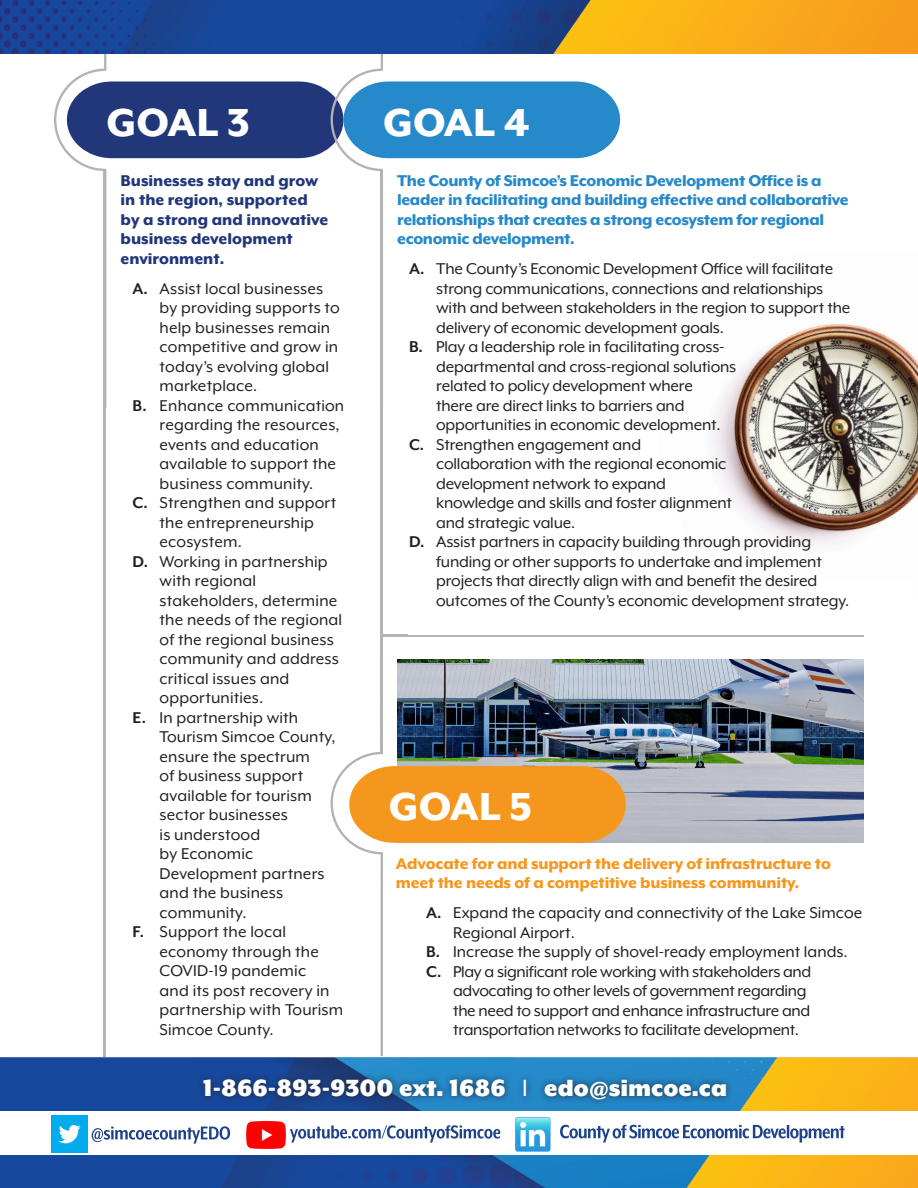
<style>
.page{position:relative;width:918px;height:1188px;background:#fff}
.page>*{position:absolute;margin:0;border:0;box-sizing:border-box;transform-origin:0 0}
.t1{font:800 45px "Mr Eaves XL Mod OT";color:#fff}
.t2{font:900 27px "Mr Eaves XL Mod OT";color:#fff}
.t3{font:18px/19.5px "Mr Eaves XL Mod OT";letter-spacing:-.01em;color:#231f20}
.t4{font:18px/19.5px "Mr Eaves XL Mod OT";letter-spacing:.01em;color:#231f20}
.t5{font:800 18px/19.5px "Mr Eaves XL Mod OT";letter-spacing:-.02em;color:#2689c9}
.t6{font:800 18px/19.5px "Mr Eaves XL Mod OT";color:#213779}
.t7{font:800 18px/19.5px "Mr Eaves XL Mod OT";letter-spacing:-.01em;color:#f6971d}
.s1{font-weight:700}
.s2{font-weight:400}
</style>
<div class="page">
<img style="left:0;top:1057px;width:918px;height:131px">
<div style="left:0;top:1111px;width:918px;height:44px;background:#fff"></div>
<img style="left:397px;top:660px;width:467px;height:183px">
<img style="left:711px;top:323px;width:207px;height:223px">
<hr style="left:380px;top:169px;width:3px;height:585px;background:#b3b3b5">
<svg style="left:54px;top:54px;width:566px;height:354px"></svg>
<svg style="left:331px;top:696px;width:295px;height:376px"></svg>
<img style="left:0;top:0;width:918px;height:54px">
<div style="left:196px;top:1072px;width:537px;height:35px;background:#231f20;opacity:.75"></div>
<hr style="left:103px;top:170px;width:3px;height:887px;background:#b3b3b5">
<hr style="left:380px;top:634px;width:484px;height:3px;background:#b3b3b5">
<svg style="left:290px;top:1125px;width:210px;height:18px"></svg>
<svg style="left:92px;top:1126px;width:138px;height:18px"></svg>
<img style="left:52px;top:1116px;width:36px;height:36px">
<img style="left:246px;top:1121px;width:39px;height:28px">
<img style="left:515px;top:1116px;width:36px;height:36px">
<svg style="left:560px;top:1125px;width:285px;height:18px"></svg>
<p class="t1" style="left:106px;top:100px;width:145px">GOAL 3</p>
<p class="t1" style="left:383px;top:100px;width:148px">GOAL 4</p>
<p class="t6" style="left:121px;top:171px;width:209px">Businesses stay and grow in the region, supported by a strong and innovative business development environment.</p>
<p class="t4" style="left:160px;top:279px;width:182px;text-indent:-27px"><span class="s1">A.</span> Assist local businesses by providing supports to help businesses remain competitive and grow in today’s evolving global marketplace.</p>
<p class="t4" style="left:160px;top:396px;width:186px;text-indent:-27px"><span class="s1">B.</span> Enhance communication regarding the resources, events and education available to support the business community.</p>
<p class="t4" style="left:160px;top:493px;width:178px;text-indent:-27px"><span class="s1">C.</span> Strengthen and support the entrepreneurship ecosystem.</p>
<p class="t4" style="left:160px;top:552px;width:184px;text-indent:-27px"><span class="s1">D.</span> Working in partnership with regional stakeholders, determine the needs of the regional of the regional business community and address critical issues and opportunities.</p>
<p class="t4" style="left:160px;top:708px;width:178px;text-indent:-27px"><span class="s1">E.</span> In partnership with<br>Tourism Simcoe County, ensure the spectrum<br>of business support available for tourism sector businesses<br>is understood<br>by Economic<br>Development partners and the business community.</p>
<p class="t4" style="left:160px;top:922px;width:185px;text-indent:-27px"><span class="s1">F.</span> Support the local economy through the<br>COVID-19 pandemic<br>and its post recovery in partnership with Tourism<br>Simcoe County.</p>
<p class="t5" style="left:397px;top:171px;width:453px">The County of Simcoe’s Economic Development Office is a leader in facilitating and building effective and collaborative relationships that creates a strong ecosystem for regional economic development.</p>
<p class="t3" style="left:436px;top:259px;width:416px;text-indent:-27px"><span class="s1">A.</span> The County’s Economic Development Office will facilitate strong communications, connections and relationships with and between stakeholders in the region to support the delivery of economic development goals.</p>
<p class="t3" style="left:436px;top:337px;width:302px;text-indent:-27px"><span class="s1">B.</span> Play a leadership role in facilitating cross&shy;departmental and cross-regional solutions related to policy development where<br>there are direct links to barriers and opportunities in economic development.</p>
<p class="t3" style="left:436px;top:435px;width:297px;text-indent:-27px"><span class="s1">C.</span> Strengthen engagement and collaboration with the regional economic development network to expand knowledge and skills and foster alignment and strategic value.</p>
<p class="t3" style="left:436px;top:532px;width:415px;text-indent:-27px"><span class="s1">D.</span> Assist partners in capacity building through providing funding or other supports to undertake and implement projects that directly align with and benefit the desired outcomes of the County’s economic development strategy.</p>
<p class="t1" style="left:389px;top:784px;width:145px">GOAL 5</p>
<p class="t7" style="left:396px;top:854px;width:437px">Advocate for and support the delivery of infrastructure to meet the needs of a competitive business community.</p>
<p class="t3" style="left:453px;top:903px;width:411px;text-indent:-27px"><span class="s1">A.</span> Expand the capacity and connectivity of the Lake Simcoe<br>Regional Airport.</p>
<p class="t3" style="left:426px;top:942px;width:423px"><span class="s1">B.</span> Increase the supply of shovel-ready employment lands.</p>
<p class="t3" style="left:453px;top:962px;width:360px;text-indent:-27px"><span class="s1">C.</span> Play a significant role working with stakeholders and advocating to other levels of government regarding the need to support and enhance infrastructure and transportation networks to facilitate development.</p>
<p class="t2" style="left:203px;top:1074px;width:526px">1-866-893-9300 ext. 1686 <span class="s2">I</span> edo@simcoe.ca</p>
</div>
